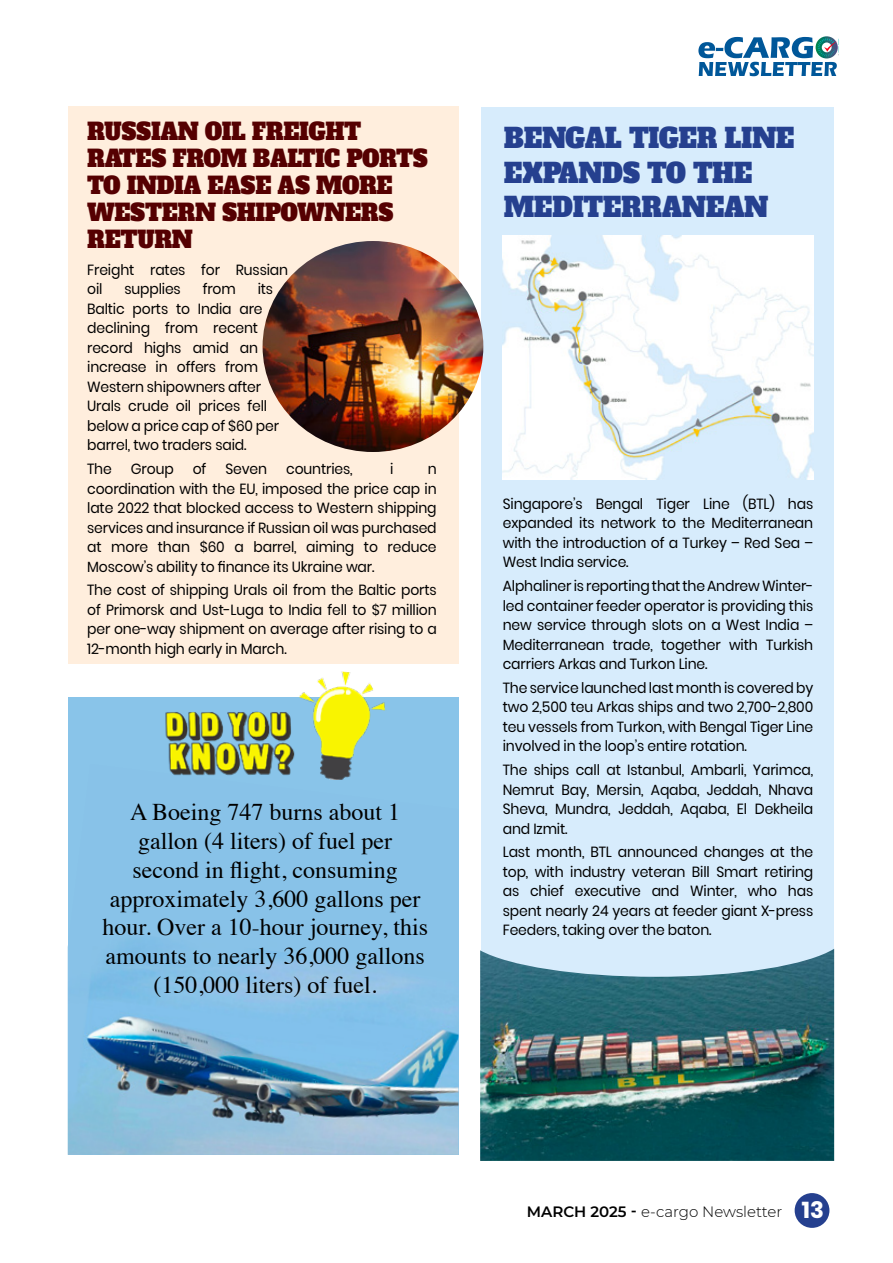
<style>
.page{position:relative;width:893px;height:1263px;background:#fff}
.page>*{position:absolute;margin:0;border:0;box-sizing:border-box;transform-origin:0 0}
.t1{font:27.15px/34.5px "Alfa Slab One";letter-spacing:-.01em;color:#25408f;scale:.93 1}
.t2{font:24px/28.8px "Times";color:#000;text-align:center}
.t3{font:23.55px/27px "Alfa Slab One";letter-spacing:-.01em;color:#550001;scale:.93 1}
.t4{font:300 15px "Montserrat";color:#000}
.t5{font:14.7px/19.5px "Poppins";letter-spacing:-.01em;color:#000;text-align:justify;scale:.95 1}
.s1{font-weight:600}
.s2{font-family:"Poppins";font-weight:700;font-size:22.95px;color:#fff}
</style>
<div class="page">
<svg style="left:698px;top:36px;width:140px;height:40px"></svg>
<div style="left:68px;top:106px;width:390px;height:558px;background:#fed"></div>
<div style="left:68px;top:698px;width:390px;height:457px;background:#89c4e9"></div>
<img style="left:68px;top:779px;width:390px;height:376px">
<div style="left:481px;top:107px;width:352px;height:979px;background:#d7ecfc"></div>
<img style="left:480px;top:949px;width:354px;height:212px">
<img style="left:503px;top:236px;width:310px;height:243px">
<img style="left:158px;top:671px;width:229px;height:108px">
<img style="left:263px;top:241px;width:220px;height:211px">
<div style="left:795px;top:1193px;width:34px;height:35px;background:#25408f;border-radius:50%"></div>
<h3 class="t3" style="left:87px;top:118px;width:368px">RUSSIAN OIL FREIGHT<br>RATES FROM BALTIC PORTS<br>TO INDIA EASE AS MORE<br>WESTERN SHIPOWNERS<br>RETURN</h3>
<p class="t5" style="left:87px;top:260px;width:213px">Freight rates for Russian oil</p>
<p class="t5" style="left:124px;top:279px;width:61px">supplies</p>
<p class="t5" style="left:203px;top:279px;width:36px">from</p>
<p class="t5" style="left:87px;top:279px;width:204px;text-align:left;text-indent:171px">its<br>Baltic ports to India are declining from recent record highs amid an increase in offers from<br>Western shipowners after<br>Urals crude oil prices fell below a price cap of $60 per barrel, two traders said.</p>
<p class="t5" style="left:87px;top:459px;width:28px">The</p>
<p class="t5" style="left:131px;top:459px;width:47px">Group</p>
<p class="t5" style="left:193px;top:459px;width:16px">of</p>
<p class="t5" style="left:225px;top:459px;width:45px">Seven</p>
<p class="t5" style="left:286px;top:459px;width:71px">countries,</p>
<p class="t5" style="left:390px;top:459px;width:5px">i</p>
<p class="t5" style="left:87px;top:459px;width:369px;text-indent:341px">n coordination with the EU, imposed the price cap in late 2022 that blocked access to Western shipping services and insurance if Russian oil was purchased at more than $60 a barrel, aiming to reduce Moscow’s ability to finance its Ukraine war.</p>
<p class="t5" style="left:87px;top:581px;width:369px">The cost of shipping Urals oil from the Baltic ports of Primorsk and Ust-Luga to India fell to $7 million per one-way shipment on average after rising to a 12-month high early in March.</p>
<h2 class="t2" style="left:102px;top:796px;width:327px">A Boeing 747 burns about 1 gallon (4 liters) of fuel per second in flight, consuming approximately 3,600 gallons per hour. Over a 10-hour journey, this amounts to nearly 36,000 gallons (150,000 liters) of fuel.</h2>
<h1 class="t1" style="left:504px;top:121px;width:314px">BENGAL TIGER LINE<br>EXPANDS TO THE<br>MEDITERRANEAN</h1>
<p class="t5" style="left:503px;top:494px;width:328px">Singapore’s Bengal Tiger Line (BTL) has expanded its network to the Mediterranean with the introduction of a Turkey – Red Sea – West India service.</p>
<p class="t5" style="left:503px;top:576px;width:329px">Alphaliner is reporting that the Andrew Winter&shy;led container feeder operator is providing this new service through slots on a West India – Mediterranean trade, together with Turkish carriers Arkas and Turkon Line.</p>
<p class="t5" style="left:503px;top:678px;width:328px">The service launched last month is covered by two 2,500 teu Arkas ships and two 2,700-2,800 teu vessels from Turkon, with Bengal Tiger Line involved in the loop’s entire rotation.</p>
<p class="t5" style="left:503px;top:760px;width:328px">The ships call at Istanbul, Ambarli, Yarimca, Nemrut Bay, Mersin, Aqaba, Jeddah, Nhava Sheva, Mundra, Jeddah, Aqaba, El Dekheila and Izmit.</p>
<p class="t5" style="left:503px;top:842px;width:328px">Last month, BTL announced changes at the top, with industry veteran Bill Smart retiring as chief executive and Winter, who has spent nearly 24 years at feeder giant X-press Feeders, taking over the baton.</p>
<p class="t4" style="left:527px;top:1202px;width:299px"><span class="s1">MARCH 2025 -</span> e-cargo Newsletter <span class="s2">13</span></p>
</div>
